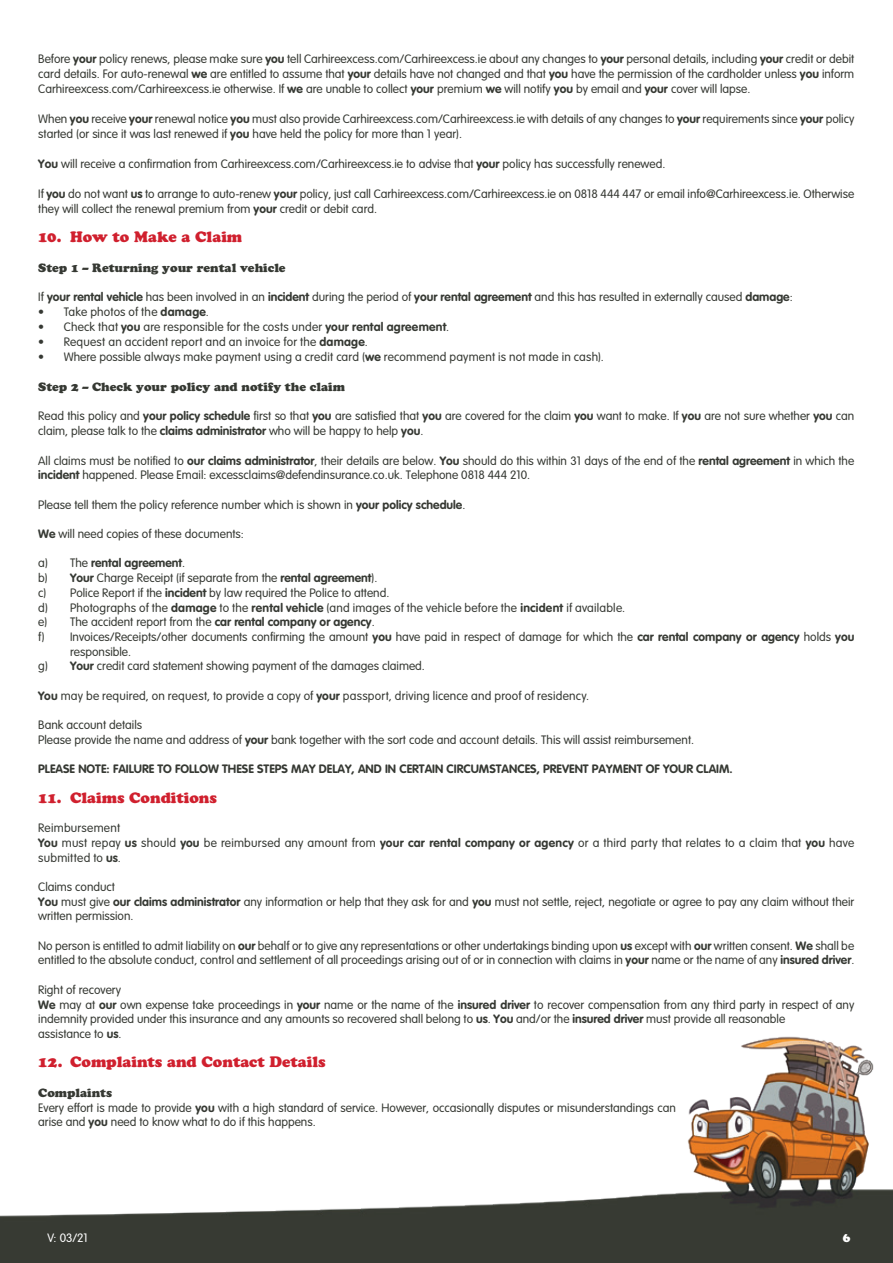
<style>
.page{position:relative;width:893px;height:1263px;background:#fff}
.page>*{position:absolute;margin:0;border:0;box-sizing:border-box;transform-origin:0 0}
.t1{font:15px "Cooper Black Std";color:#d0202e}
.t2{font:300 12px/14.7px "VAG Rounded Std";color:#363933}
.t3{font:300 12px/14.7px "VAG Rounded Std";letter-spacing:.02em;color:#363933}
.t4{font:700 12px "VAG Rounded Std";color:#363933}
.t5{font:12px "Cooper Black Std";color:#363933}
.t6{font:300 12px "VAG Rounded Std";color:#fff}
.t7{font:12px "Cooper Black Std";color:#fff}
.s1{font-weight:700}
.s2{font-weight:300}
</style>
<div class="page">
<img style="left:0;top:1036px;width:893px;height:227px">
<p class="t2" style="left:38px;top:51px;width:817px;text-align:justify">Before <span class="s1">your</span> policy renews, please make sure <span class="s1">you</span> tell Carhireexcess.com/Carhireexcess.ie about any changes to <span class="s1">your</span> personal details, including <span class="s1">your</span> credit or debit card details. For auto-renewal <span class="s1">we</span> are entitled to assume that <span class="s1">your</span> details have not changed and that <span class="s1">you</span> have the permission of the cardholder unless <span class="s1">you</span> inform Carhireexcess.com/Carhireexcess.ie otherwise. If <span class="s1">we</span> are unable to collect <span class="s1">your</span> premium <span class="s1">we</span> will notify <span class="s1">you</span> by email and <span class="s1">your</span> cover will lapse.</p>
<p class="t2" style="left:38px;top:111px;width:818px">When <span class="s1">you</span> receive <span class="s1">your</span> renewal notice <span class="s1">you</span> must also provide Carhireexcess.com/Carhireexcess.ie with details of any changes to <span class="s1">your</span> requirements since <span class="s1">your</span> policy started (or since it was last renewed if <span class="s1">you</span> have held the policy for more than 1 year).</p>
<p class="t2" style="left:38px;top:156px;width:629px"><span class="s1">You</span> will receive a confirmation from Carhireexcess.com/Carhireexcess.ie to advise that <span class="s1">your</span> policy has successfully renewed.</p>
<p class="t2" style="left:38px;top:186px;width:817px">If <span class="s1">you</span> do not want <span class="s1">us</span> to arrange to auto-renew <span class="s1">your</span> policy, just call Carhireexcess.com/Carhireexcess.ie on 0818 444 447 or email info@Carhireexcess.ie. Otherwise they will collect the renewal premium from <span class="s1">your</span> credit or debit card.</p>
<p class="t1" style="left:38px;top:228px;width:205px">10. How to Make a Claim</p>
<p class="t5" style="left:38px;top:260px;width:249px">Step 1 – Returning your rental vehicle</p>
<p class="t2" style="left:38px;top:290px;width:756px">If <span class="s1">your rental vehicle</span> has been involved in an <span class="s1">incident</span> during the period of <span class="s1">your rental agreement</span> and this has resulted in externally caused <span class="s1">damage</span>:</p>
<p class="t2" style="left:38px;top:305px;width:172px">• Take photos of the <span class="s1">damage</span>.</p>
<p class="t3" style="left:38px;top:320px;width:412px">• Check that <span class="s1">you</span> are responsible for the costs under <span class="s1">your rental agreement</span>.</p>
<p class="t3" style="left:38px;top:335px;width:331px">• Request an accident report and an invoice for the <span class="s1">damage</span>.</p>
<p class="t2" style="left:38px;top:350px;width:567px">• Where possible always make payment using a credit card (<span class="s1">we</span> recommend payment is not made in cash).</p>
<p class="t5" style="left:38px;top:380px;width:308px">Step 2 – Check your policy and notify the claim</p>
<p class="t2" style="left:38px;top:409px;width:818px">Read this policy and <span class="s1">your policy schedule</span> first so that <span class="s1">you</span> are satisfied that <span class="s1">you</span> are covered for the claim <span class="s1">you</span> want to make. If <span class="s1">you</span> are not sure whether <span class="s1">you</span> can claim, please talk to the <span class="s1">claims administrator</span> who will be happy to help <span class="s1">you</span>.</p>
<p class="t2" style="left:38px;top:453px;width:818px">All claims must be notified to <span class="s1">our claims administrator</span>, their details are below. <span class="s1">You</span> should do this within 31 days of the end of the <span class="s1">rental agreement</span> in which the <span class="s1">incident</span> happened. Please Email: excessclaims@defendinsurance.co.uk. Telephone 0818 444 210.</p>
<p class="t2" style="left:38px;top:497px;width:429px">Please tell them the policy reference number which is shown in <span class="s1">your policy schedule</span>.</p>
<p class="t2" style="left:38px;top:527px;width:207px"><span class="s1">We</span> will need copies of these documents:</p>
<p class="t4" style="left:38px;top:556px;width:148px"><span class="s2">a) The</span> rental agreement<span class="s2">.</span></p>
<p class="t2" style="left:38px;top:571px;width:341px">b) <span class="s1">Your</span> Charge Receipt (if separate from the <span class="s1">rental agreement</span>).</p>
<p class="t2" style="left:38px;top:586px;width:353px">c) Police Report if the <span class="s1">incident</span> by law required the Police to attend.</p>
<p class="t3" style="left:38px;top:600px;width:588px">d) Photographs of the <span class="s1">damage</span> to the <span class="s1">rental vehicle</span> (and images of the vehicle before the <span class="s1">incident</span> if available.</p>
<p class="t2" style="left:38px;top:615px;width:338px">e) The accident report from the <span class="s1">car rental company or agency</span>.</p>
<p class="t2" style="left:38px;top:630px;width:818px">f) Invoices/Receipts/other documents confirming the amount <span class="s1">you</span> have paid in respect of damage for which the <span class="s1">car rental company or agency</span> holds <span class="s1">you</span></p>
<p class="t2" style="left:70px;top:644px;width:63px">responsible.</p>
<p class="t2" style="left:38px;top:659px;width:388px">g) <span class="s1">Your</span> credit card statement showing payment of the damages claimed.</p>
<p class="t3" style="left:38px;top:689px;width:553px"><span class="s1">You</span> may be required, on request, to provide a copy of <span class="s1">your</span> passport, driving licence and proof of residency.</p>
<p class="t2" style="left:38px;top:718px;width:657px">Bank account details<br>Please provide the name and address of <span class="s1">your</span> bank together with the sort code and account details. This will assist reimbursement.</p>
<p class="t4" style="left:38px;top:762px;width:696px">PLEASE NOTE: FAILURE TO FOLLOW THESE STEPS MAY DELAY, AND IN CERTAIN CIRCUMSTANCES, PREVENT PAYMENT OF YOUR CLAIM.</p>
<p class="t1" style="left:38px;top:788px;width:180px">11. Claims Conditions</p>
<p class="t3" style="left:38px;top:821px;width:817px">Reimbursement<br><span class="s1">You</span> must repay <span class="s1">us</span> should <span class="s1">you</span> be reimbursed any amount from <span class="s1">your car rental company or agency</span> or a third party that relates to a claim that <span class="s1">you</span> have submitted to <span class="s1">us</span>.</p>
<p class="t2" style="left:38px;top:880px;width:817px">Claims conduct<br><span class="s1">You</span> must give <span class="s1">our claims administrator</span> any information or help that they ask for and <span class="s1">you</span> must not settle, reject, negotiate or agree to pay any claim without their written permission.</p>
<p class="t2" style="left:38px;top:938px;width:817px">No person is entitled to admit liability on <span class="s1">our</span> behalf or to give any representations or other undertakings binding upon <span class="s1">us</span> except with <span class="s1">our</span> written consent. <span class="s1">We</span> shall be entitled to the absolute conduct, control and settlement of all proceedings arising out of or in connection with claims in <span class="s1">your</span> name or the name of any <span class="s1">insured driver</span>.</p>
<p class="t2" style="left:38px;top:983px;width:818px">Right of recovery<br><span class="s1">We</span> may at <span class="s1">our</span> own expense take proceedings in <span class="s1">your</span> name or the name of the <span class="s1">insured driver</span> to recover compensation from any third party in respect of any indemnity provided under this insurance and any amounts so recovered shall belong to <span class="s1">us</span>. <span class="s1">You</span> and/or the <span class="s1">insured driver</span> must provide all reasonable<br>assistance to <span class="s1">us</span>.</p>
<p class="t1" style="left:38px;top:1053px;width:289px">12. Complaints and Contact Details</p>
<p class="t5" style="left:38px;top:1085px;width:75px">Complaints</p>
<p class="t2" style="left:38px;top:1100px;width:639px">Every effort is made to provide <span class="s1">you</span> with a high standard of service. However, occasionally disputes or misunderstandings can arise and <span class="s1">you</span> need to know what to do if this happens.</p>
<p class="t6" style="left:47px;top:1231px;width:42px">V: 03/21</p>
<p class="t7" style="left:843px;top:1230px;width:9px">6</p>
</div>
